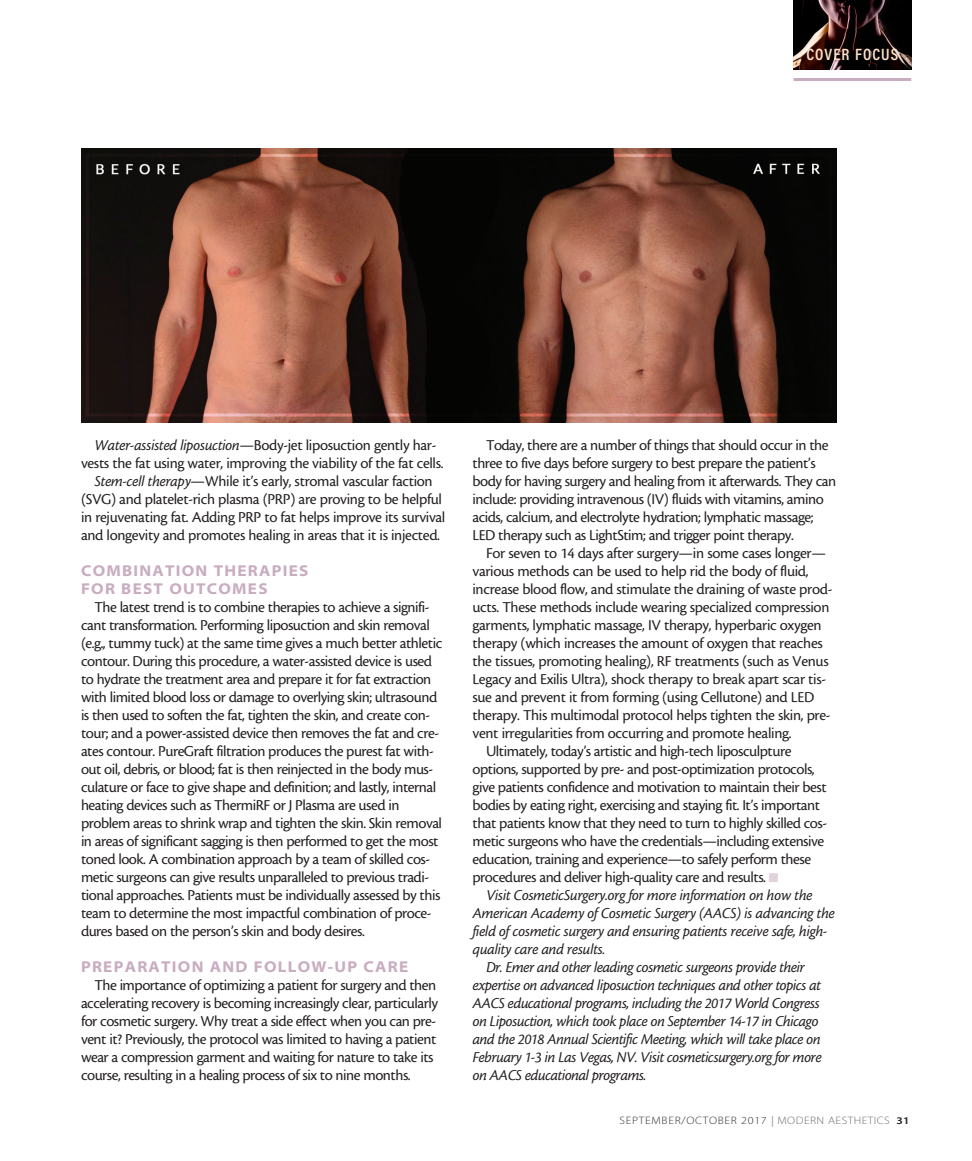
<style>
.page{position:relative;width:972px;height:1161px;background:#fff}
.page>*{position:absolute;margin:0;border:0;box-sizing:border-box;transform-origin:0 0}
.t1{font:600 16.5px "Acumin Pro Cond";letter-spacing:.065em;color:#fee1c8}
.body{font:15.75px/18px "Cronos MM 408 10";letter-spacing:-.03em;color:#231f20}
.body-2{font:15.75px/18px "Cronos MM It 408 10";letter-spacing:-.03em;color:#231f20}
.subhead{font:15.75px/18px "Myriad MM 700 700";letter-spacing:.08em;color:#c8acc0}
.t2{font:10.8px "Myriad MM 215 600";letter-spacing:.06em;color:#312f30;scale:1.11 1}
.s1{font-family:"Cronos MM It 408 10"}
.s2{color:#e1d2dc}
.s3{font-family:"Myriad MM 400 600";color:#939598}
.s4{color:#6c6d70}
.s5{font-family:"Myriad MM 565 600";font-size:10.2px;color:#231f20}
</style>
<div class="page">
<img style="left:794px;top:0;width:117px;height:69px">
<hr style="left:794px;top:78px;width:117px;height:3px;background:#c8acc0">
<hr style="left:0;top:345px;width:1px;height:110px;background:#665b65">
<img style="left:81px;top:148px;width:756px;height:274px">
<p class="t1" style="left:807px;top:43px;width:93px">COVER FOCUS</p>
<p class="body" style="left:81px;top:436px;width:364px;text-align:center"><span class="s1">Water-assisted liposuction</span>—Body-jet liposuction gently har&shy;vests the fat using water, improving the viability of the fat cells.</p>
<p class="body" style="left:81px;top:472px;width:366px;text-align:center"><span class="s1">Stem-cell therapy</span>—While it’s early, stromal vascular faction (SVG) and platelet-rich plasma (PRP) are proving to be helpful in rejuvenating fat. Adding PRP to fat helps improve its survival and longevity and promotes healing in areas that it is injected.</p>
<p class="subhead" style="left:81px;top:563px;width:229px">COMBINATION THERAPIES<br>FOR BEST OUTCOMES</p>
<p class="body" style="left:81px;top:598px;width:363px;text-indent:14px">The latest trend is to combine therapies to achieve a signifi&shy;cant transformation. Performing liposuction and skin removal (e.g., tummy tuck) at the same time gives a much better athletic contour. During this procedure, a water-assisted device is used to hydrate the treatment area and prepare it for fat extraction with limited blood loss or damage to overlying skin; ultrasound is then used to soften the fat, tighten the skin, and create con&shy;tour; and a power-assisted device then removes the fat and cre&shy;ates contour. PureGraft filtration produces the purest fat with&shy;out oil, debris, or blood; fat is then reinjected in the body mus&shy;culature or face to give shape and definition; and lastly, internal heating devices such as ThermiRF or J Plasma are used in problem areas to shrink wrap and tighten the skin. Skin removal in areas of significant sagging is then performed to get the most toned look. A combination approach by a team of skilled cos&shy;metic surgeons can give results unparalleled to previous tradi&shy;tional approaches. Patients must be individually assessed by this team to determine the most impactful combination of proce&shy;dures based on the person’s skin and body desires.</p>
<p class="subhead" style="left:81px;top:959px;width:329px">PREPARATION AND FOLLOW-UP CARE</p>
<p class="body" style="left:81px;top:976px;width:359px;text-indent:14px">The importance of optimizing a patient for surgery and then accelerating recovery is becoming increasingly clear, particularly for cosmetic surgery. Why treat a side effect when you can pre&shy;vent it? Previously, the protocol was limited to having a patient wear a compression garment and waiting for nature to take its course, resulting in a healing process of six to nine months.</p>
<p class="body" style="left:472px;top:436px;width:365px;text-indent:14px">Today, there are a number of things that should occur in the three to five days before surgery to best prepare the patient’s body for having surgery and healing from it afterwards. They can include: providing intravenous (IV) fluids with vitamins, amino acids, calcium, and electrolyte hydration; lymphatic massage; LED therapy such as LightStim; and trigger point therapy.</p>
<p class="body" style="left:472px;top:544px;width:362px;text-indent:14px">For seven to 14 days after surgery—in some cases longer— various methods can be used to help rid the body of fluid, increase blood flow, and stimulate the draining of waste prod&shy;ucts. These methods include wearing specialized compression garments, lymphatic massage, IV therapy, hyperbaric oxygen therapy (which increases the amount of oxygen that reaches the tissues, promoting healing), RF treatments (such as Venus Legacy and Exilis Ultra), shock therapy to break apart scar tis&shy;sue and prevent it from forming (using Cellutone) and LED therapy. This multimodal protocol helps tighten the skin, pre&shy;vent irregularities from occurring and promote healing.</p>
<p class="body" style="left:472px;top:742px;width:356px;text-indent:14px">Ultimately, today’s artistic and high-tech liposculpture options, supported by pre- and post-optimization protocols, give patients confidence and motivation to maintain their best bodies by eating right, exercising and staying fit. It’s important that patients know that they need to turn to highly skilled cos&shy;metic surgeons who have the credentials—including extensive education, training and experience—to safely perform these procedures and deliver high-quality care and results. <span class="s2">■</span></p>
<p class="body-2" style="left:472px;top:886px;width:364px;text-indent:14px">Visit CosmeticSurgery.org for more information on how the American Academy of Cosmetic Surgery (AACS) is advancing the field of cosmetic surgery and ensuring patients receive safe, high&shy;quality care and results.</p>
<p class="body-2" style="left:472px;top:958px;width:351px;text-indent:14px">Dr. Emer and other leading cosmetic surgeons provide their expertise on advanced liposuction techniques and other topics at AACS educational programs, including the 2017 World Congress on Liposuction, which took place on September 14-17 in Chicago and the 2018 Annual Scientific Meeting, which will take place on February 1-3 in Las Vegas, NV. Visit cosmeticsurgery.org for more on AACS educational programs.</p>
<p class="t2" style="left:620px;top:1115px;width:263px">SEPTEMBER/OCTOBER 2017 <span class="s3">|</span> <span class="s4">MODERN AESTHETICS</span> <span class="s5">31</span></p>
</div>
